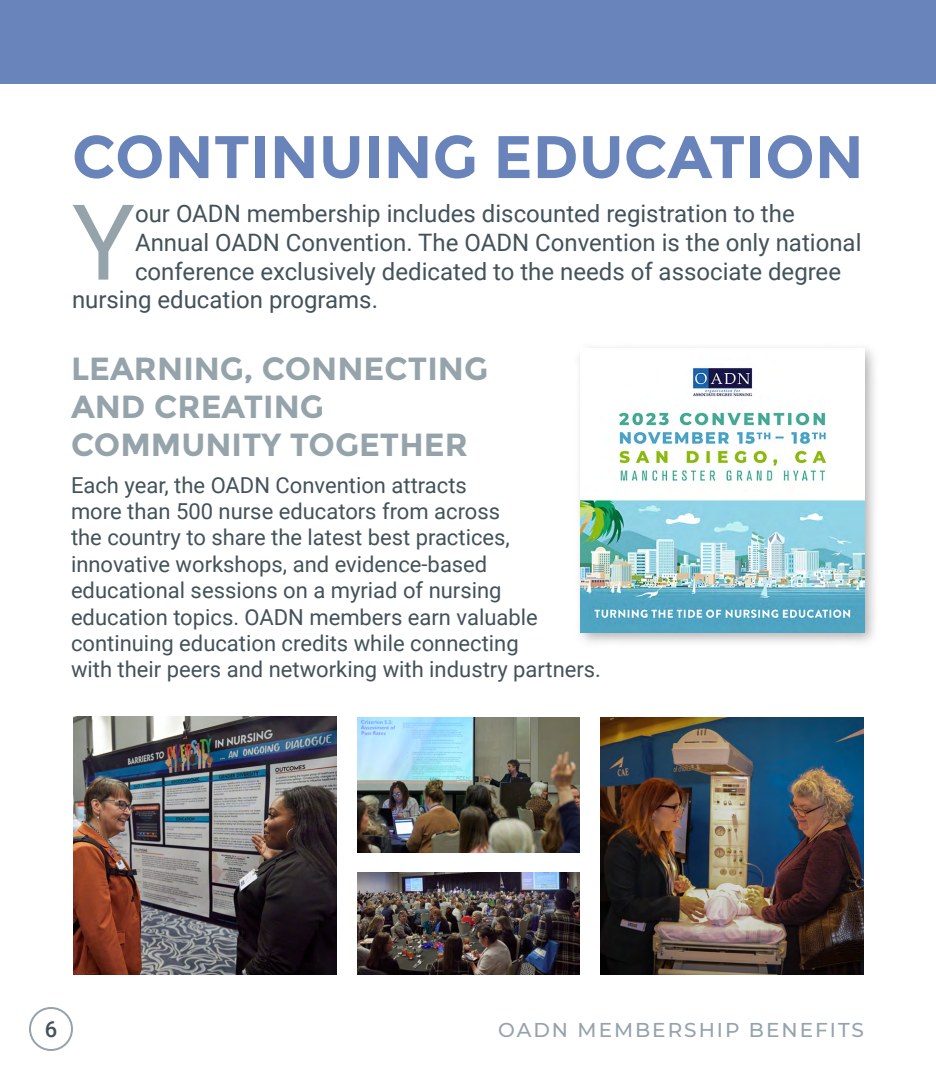
<style>
.page{position:relative;width:936px;height:1080px;background:#fff}
.page>*{position:absolute;margin:0;border:0;box-sizing:border-box;transform-origin:0 0}
.body{font:105px "Roboto";color:#95a3ab}
.headline{font:700 60px "Montserrat";color:#6983bb}
.Subhead{font:700 32px/38.4px "Montserrat";color:#95a3ab}
.body-2{font:24px "Roboto";color:#43525a}
.body-3{font:22px/26.4px "Roboto";color:#43525a}
.t1{font:500 22px "Roboto";color:#43525a}
.t2{font:500 20px "Montserrat";letter-spacing:.1em;color:#95a3ab}
</style>
<div class="page">
<div style="left:29px;top:1007px;width:44px;height:44px;border:2px solid #95a3ab;border-radius:50%"></div>
<div style="left:0;top:0;width:936px;height:84px;background:#6983bb"></div>
<div style="left:574px;top:342px;width:306px;height:305px;background:#000;opacity:.3"></div>
<img style="left:581px;top:349px;width:284px;height:284px">
<img style="left:600px;top:717px;width:264px;height:258px">
<img style="left:73px;top:717px;width:264px;height:258px">
<img style="left:357px;top:717px;width:223px;height:136px">
<img style="left:357px;top:872px;width:223px;height:103px">
<p class="headline" style="left:72px;top:121px;width:793px">CONTINUING EDUCATION</p>
<p class="body" style="left:72px;top:169px;width:65px">Y</p>
<p class="body-2" style="left:135px;top:197px;width:661px">our OADN membership includes discounted registration to the</p>
<p class="body-2" style="left:135px;top:225px;width:728px">Annual OADN Convention. The OADN Convention is the only national</p>
<p class="body-2" style="left:135px;top:254px;width:708px">conference exclusively dedicated to the needs of associate degree</p>
<p class="body-2" style="left:72px;top:283px;width:308px">nursing education programs.</p>
<p class="Subhead" style="left:71px;top:349px;width:419px">LEARNING, CONNECTING<br>AND CREATING<br>COMMUNITY TOGETHER</p>
<p class="body-3" style="left:71px;top:471px;width:532px">Each year, the OADN Convention attracts<br>more than 500 nurse educators from across<br>the country to share the latest best practices, innovative workshops, and evidence-based educational sessions on a myriad of nursing education topics. OADN members earn valuable continuing education credits while connecting<br>with their peers and networking with industry partners.</p>
<p class="t1" style="left:45px;top:1013px;width:14px">6</p>
<p class="t2" style="left:498px;top:1016px;width:367px">OADN MEMBERSHIP BENEFITS</p>
</div>
